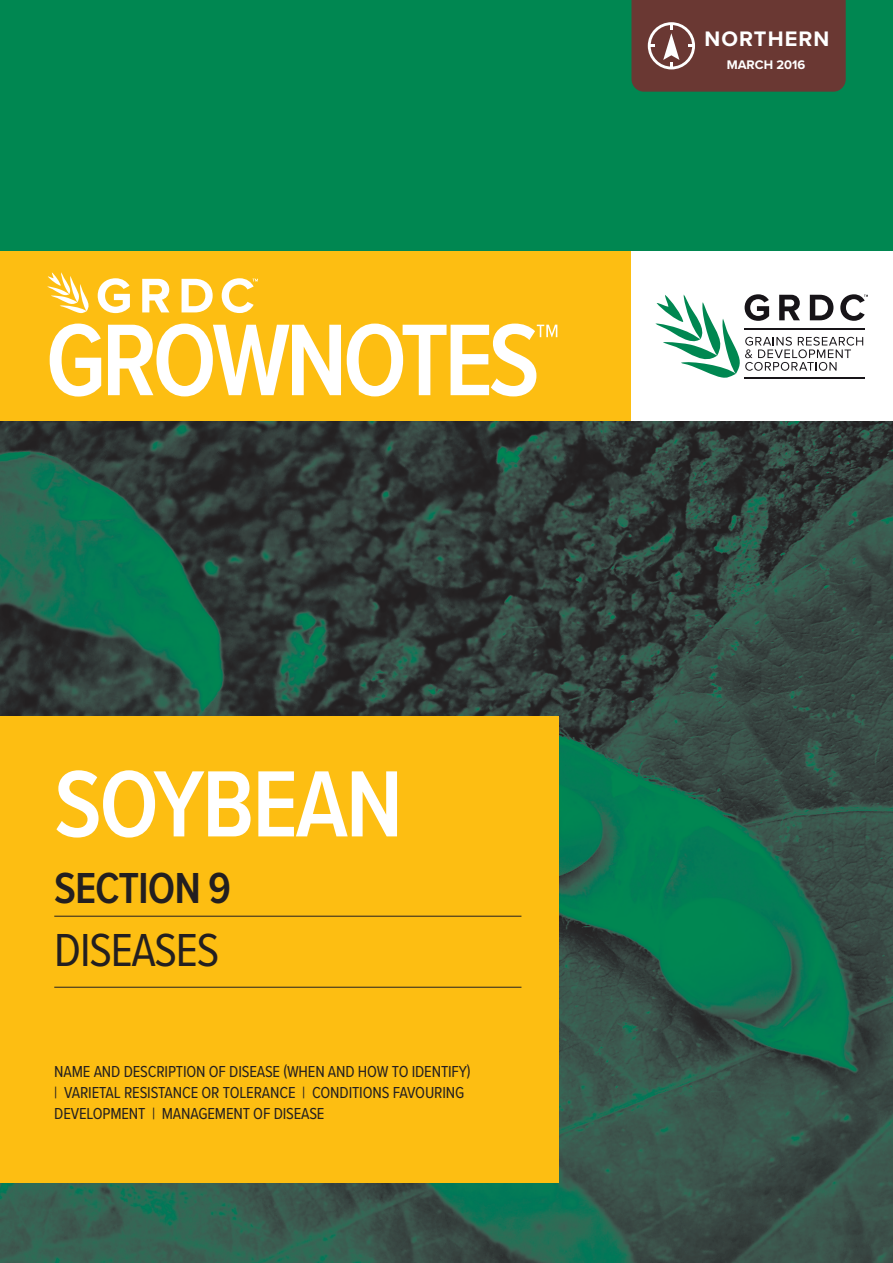
<style>
.page{position:relative;width:893px;height:1263px;background:#008751}
.page>*{position:absolute;margin:0;border:0;box-sizing:border-box;transform-origin:0 0}
.t1{font:600 97.5px "Proxima Nova Cond";letter-spacing:-.025em;color:#fff}
.t2{font:48px "Proxima Nova Cond";letter-spacing:-.025em;color:#231f20}
.t3{font:600 45px "Proxima Nova Cond";letter-spacing:-.025em;color:#231f20}
.t4{font:700 21.75px "Proxima Nova";letter-spacing:.05em;color:#fff}
.t5{font:16.5px/21px "Proxima Nova Cond";letter-spacing:-.01em;color:#231f20}
.t6{font:700 12.9px "Proxima Nova";color:#fff}
</style>
<div class="page">
<img style="left:0;top:421px;width:893px;height:842px">
<div style="left:0;top:252px;width:893px;height:169px;background:#fdbe12"></div>
<div style="left:0;top:716px;width:558px;height:466px;background:#fdbe12"></div>
<div style="left:631px;top:0;width:215px;height:92px;background:#6a3833"></div>
<hr style="left:54px;top:916px;width:467px;height:1px;background:#231f20">
<hr style="left:54px;top:987px;width:467px;height:1px;background:#231f20">
<svg style="left:50px;top:324px;width:51px;height:73px"></svg>
<svg style="left:108px;top:324px;width:233px;height:72px"></svg>
<svg style="left:347px;top:324px;width:210px;height:72px"></svg>
<svg style="left:47px;top:272px;width:42px;height:41px"></svg>
<svg style="left:98px;top:278px;width:32px;height:35px"></svg>
<svg style="left:142px;top:279px;width:27px;height:33px"></svg>
<svg style="left:182px;top:279px;width:31px;height:33px"></svg>
<svg style="left:222px;top:278px;width:36px;height:35px"></svg>
<div style="left:632px;top:252px;width:261px;height:169px;background:#fff"></div>
<svg style="left:655px;top:294px;width:213px;height:84px"></svg>
<h3 class="t4" style="left:704px;top:26px;width:126px">NORTHERN</h3>
<p class="t6" style="left:727px;top:56px;width:80px">MARCH 2016</p>
<h1 class="t1" style="left:54px;top:732px;width:350px">SOYBEAN</h1>
<h3 class="t3" style="left:54px;top:855px;width:178px">SECTION 9</h3>
<h2 class="t2" style="left:54px;top:914px;width:166px">DISEASES</h2>
<p class="t5" style="left:54px;top:1061px;width:418px">NAME AND DESCRIPTION OF DISEASE (WHEN AND HOW TO IDENTIFY) | VARIETAL RESISTANCE OR TOLERANCE | CONDITIONS FAVOURING<br>DEVELOPMENT | MANAGEMENT OF DISEASE</p>
</div>
